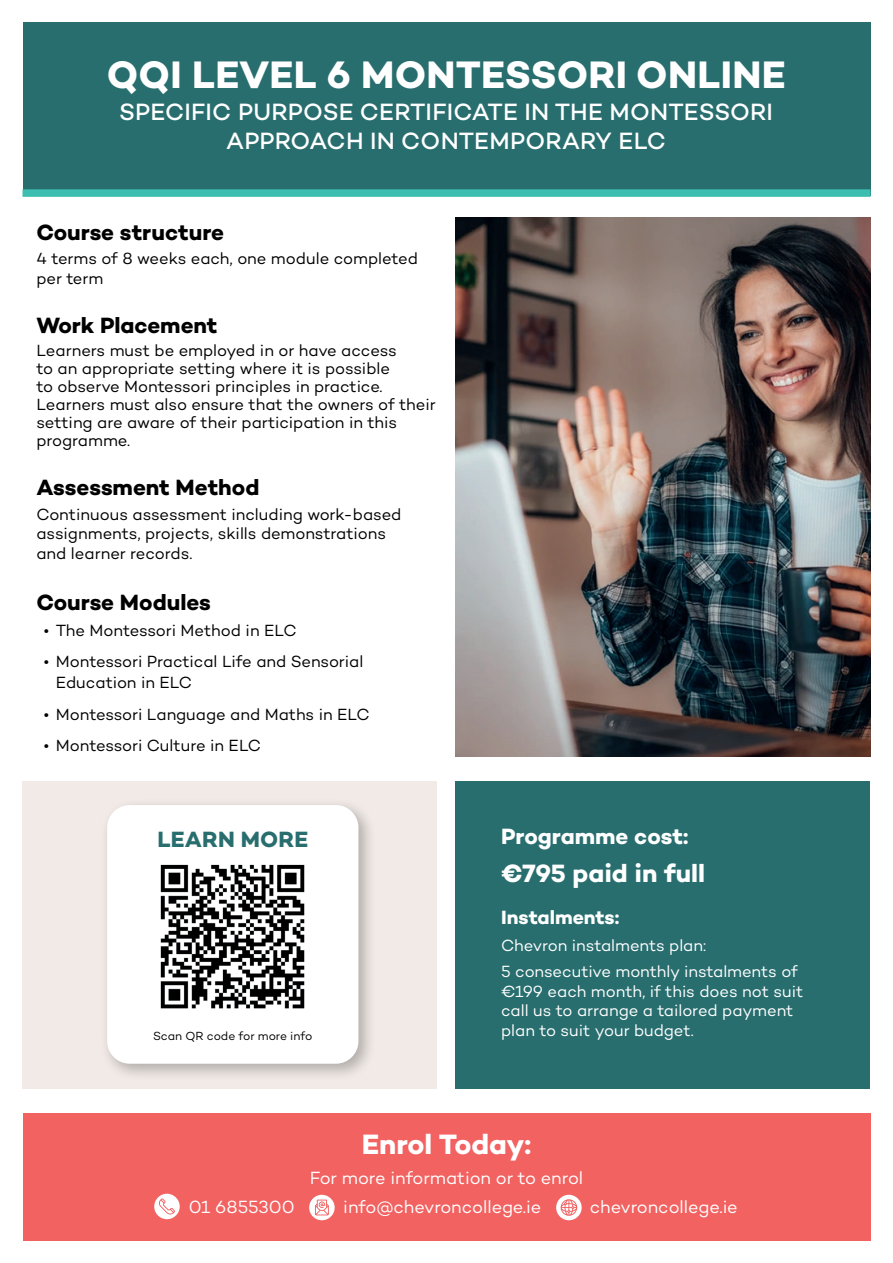
<style>
.page{position:relative;width:893px;height:1263px;background:#fff}
.page>*{position:absolute;margin:0;border:0;box-sizing:border-box;transform-origin:0 0}
.t1{font:700 39px "Campton";letter-spacing:.01em;color:#fff}
.t2{font:700 28.5px "Campton";letter-spacing:-.005em;color:#fff}
.t3{font:700 25.5px "Campton";color:#fff}
.t4{font:500 24px/28.8px "Campton";letter-spacing:.01em;color:#fff;text-align:center}
.t5{font:700 22.5px "Campton";color:#000001}
.t6{font:700 22.5px "Campton";color:#fff}
.t7{font:700 22.5px "Campton";letter-spacing:.01em;color:#296e6f}
.t8{font:700 19.5px "Campton";color:#fff}
.t9{font:18px "Campton";letter-spacing:-.005em;color:#fff}
.t10{font:16.5px/19.8px "Campton";letter-spacing:-.005em;color:#000001}
.t11{font:16.5px/18px "Campton";letter-spacing:-.005em;color:#000}
.t12{font:16.5px/19.8px "Campton";letter-spacing:-.005em;color:#fff}
.t13{font:12px "Campton";color:#000001}
</style>
<div class="page">
<div style="left:456px;top:782px;width:414px;height:307px;background:#296e6f"></div>
<div style="left:22px;top:22px;width:848px;height:174px;background:#296e6f"></div>
<div style="left:22px;top:1113px;width:848px;height:127px;background:#f16261"></div>
<div style="left:22px;top:189px;width:848px;height:8px;background:#3cbeb0"></div>
<img style="left:456px;top:217px;width:414px;height:539px">
<svg style="left:154px;top:1194px;width:26px;height:25px"></svg>
<svg style="left:556px;top:1195px;width:26px;height:25px"></svg>
<svg style="left:309px;top:1195px;width:26px;height:25px"></svg>
<div style="left:22px;top:782px;width:415px;height:307px;background:#f1eae6"></div>
<div style="left:100px;top:798px;width:276px;height:283px;background:#000001;opacity:.26"></div>
<div style="left:107px;top:805px;width:251px;height:259px;background:#fff;border-radius:23px"></div>
<img style="left:160px;top:864px;width:145px;height:145px">
<h1 class="t1" style="left:107px;top:50px;width:680px">QQI LEVEL 6 MONTESSORI ONLINE</h1>
<h3 class="t4" style="left:119px;top:97px;width:655px">SPECIFIC PURPOSE CERTIFICATE IN THE MONTESSORI<br>APPROACH IN CONTEMPORARY ELC</h3>
<h3 class="t5" style="left:36px;top:218px;width:189px">Course structure</h3>
<p class="t10" style="left:36px;top:248px;width:383px">4 terms of 8 weeks each, one module completed per term</p>
<h3 class="t5" style="left:36px;top:311px;width:183px">Work Placement</h3>
<p class="t11" style="left:36px;top:341px;width:401px">Learners must be employed in or have access<br>to an appropriate setting where it is possible<br>to observe Montessori principles in practice.<br>Learners must also ensure that the owners of their setting are aware of their participation in this programme.</p>
<h3 class="t5" style="left:36px;top:473px;width:225px">Assessment Method</h3>
<p class="t10" style="left:36px;top:504px;width:367px">Continuous assessment including work-based assignments, projects, skills demonstrations and learner records.</p>
<h3 class="t5" style="left:36px;top:588px;width:176px">Course Modules</h3>
<p class="t10" style="left:44px;top:620px;width:254px">• The Montessori Method in ELC</p>
<p class="t10" style="left:56px;top:651px;width:309px;line-height:21px;text-indent:-12px">• Montessori Practical Life and Sensorial<br>Education in ELC</p>
<p class="t10" style="left:44px;top:704px;width:327px">• Montessori Language and Maths in ELC</p>
<p class="t10" style="left:44px;top:735px;width:219px">• Montessori Culture in ELC</p>
<h3 class="t7" style="left:158px;top:824px;width:152px">LEARN MORE</h3>
<p class="t13" style="left:153px;top:1028px;width:161px">Scan QR code for more info</p>
<h3 class="t6" style="left:501px;top:822px;width:189px">Programme cost:</h3>
<h3 class="t3" style="left:501px;top:857px;width:205px">€795 paid in full</h3>
<p class="t8" style="left:501px;top:904px;width:120px">Instalments:</p>
<p class="t12" style="left:501px;top:932px;width:298px;line-height:25.8px">Chevron instalments plan:<br>5 consecutive monthly instalments of</p>
<p class="t12" style="left:501px;top:981px;width:304px">€199 each month, if this does not suit call us to arrange a tailored payment plan to suit your budget.</p>
<h2 class="t2" style="left:362px;top:1126px;width:171px">Enrol Today:</h2>
<p class="t9" style="left:310px;top:1166px;width:275px">For more information or to enrol</p>
<p class="t9" style="left:189px;top:1195px;width:107px">01 6855300</p>
<p class="t9" style="left:343px;top:1195px;width:200px">info@chevroncollege.ie</p>
<p class="t9" style="left:590px;top:1195px;width:149px">chevroncollege.ie</p>
</div>
